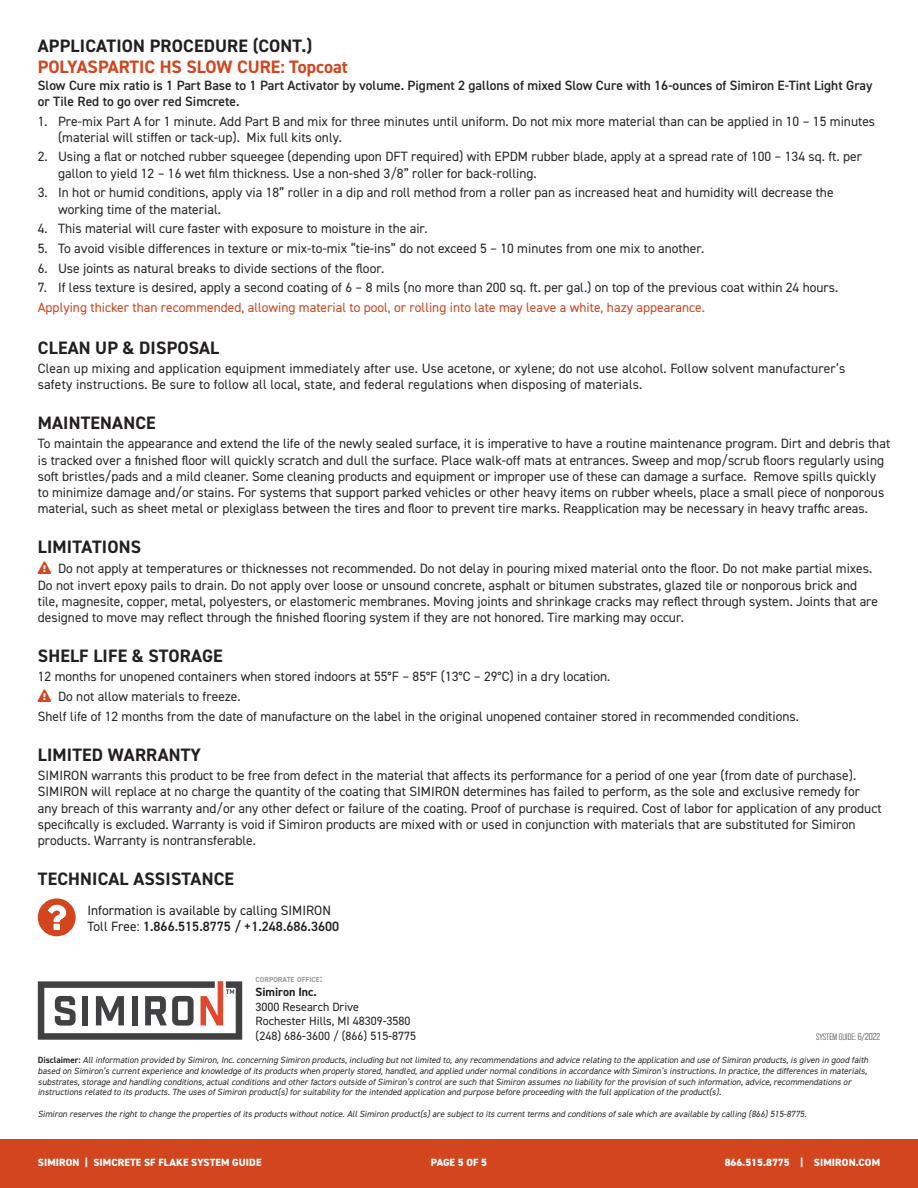
<style>
.page{position:relative;width:918px;height:1188px;background:#fff}
.page>*{position:absolute;margin:0;border:0;box-sizing:border-box;transform-origin:0 0}
.t1{font:700 18px "DIN2014";letter-spacing:.01em;color:#231f20}
.t2{font:700 18px "DIN2014";color:#d2451e}
.t3{font:13.5px/16.2px "DIN2014";color:#24272a}
.t4{font:600 13.5px/16.2px "DIN2014";color:#24272a}
.t5{font:13.5px "DIN2014";color:#d2451e}
.t6{font:13.5px/16.2px "DIN2014";color:#231f20}
.t7{font:12px/14.4px "DIN2014";color:#231f20}
.t8{font:700 12px "DIN2014";color:#231f20}
.t9{font:800 10.5px "DIN2014";letter-spacing:.01em;color:#fff}
.t10{font:9.15px "Bebas Neue Pro";color:#24272a}
.t11{font:italic 9px/10.8px "DIN2014";color:#24272a}
.t12{font:700 7.35px "DIN2014";color:#98989a}
.s1{color:#d2451e}
.s2{font-weight:600}
.s3{font-size:10.5px}
.s4{font-weight:700;font-style:normal}
.s5{font-size:10.05px}
</style>
<div class="page">
<div style="left:0;top:1139px;width:918px;height:49px;background:#d2451e"></div>
<svg style="left:38px;top:898px;width:38px;height:38px"></svg>
<svg style="left:38px;top:981px;width:204px;height:59px"></svg>
<h1 class="t1" style="left:38px;top:34px;width:276px">APPLICATION PROCEDURE (CONT.)</h1>
<h1 class="t2" style="left:38px;top:55px;width:311px">POLYASPARTIC HS SLOW CURE: Topcoat</h1>
<p class="t4" style="left:38px;top:77px;width:836px">Slow Cure mix ratio is 1 Part Base to 1 Part Activator by volume. Pigment 2 gallons of mixed Slow Cure with 16-ounces of Simiron E-Tint Light Gray or Tile Red to go over red Simcrete.</p>
<p class="t3" style="left:58px;top:113px;width:819px;text-indent:-20px">1. Pre-mix Part A for 1 minute. Add Part B and mix for three minutes until uniform. Do not mix more material than can be applied in 10 – 15 minutes (material will stiffen or tack-up). Mix full kits only.</p>
<p class="t3" style="left:58px;top:148px;width:805px;text-indent:-20px">2. Using a flat or notched rubber squeegee (depending upon DFT required) with EPDM rubber blade, apply at a spread rate of 100 – 134 sq. ft. per gallon to yield 12 – 16 wet film thickness. Use a non-shed 3/8” roller for back-rolling.</p>
<p class="t3" style="left:58px;top:184px;width:777px;text-indent:-20px">3. In hot or humid conditions, apply via 18” roller in a dip and roll method from a roller pan as increased heat and humidity will decrease the working time of the material.</p>
<p class="t3" style="left:38px;top:220px;width:391px">4. This material will cure faster with exposure to moisture in the air.</p>
<p class="t3" style="left:38px;top:240px;width:668px">5. To avoid visible differences in texture or mix-to-mix “tie-ins” do not exceed 5 – 10 minutes from one mix to another.</p>
<p class="t3" style="left:38px;top:260px;width:348px">6. Use joints as natural breaks to divide sections of the floor.</p>
<p class="t3" style="left:38px;top:279px;width:802px">7. If less texture is desired, apply a second coating of 6 – 8 mils (no more than 200 sq. ft. per gal.) on top of the previous coat within 24 hours.</p>
<p class="t5" style="left:38px;top:299px;width:669px">Applying thicker than recommended, allowing material to pool, or rolling into late may leave a white, hazy appearance.</p>
<h1 class="t1" style="left:38px;top:335px;width:183px">CLEAN UP &amp; DISPOSAL</h1>
<p class="t3" style="left:38px;top:360px;width:809px">Clean up mixing and application equipment immediately after use. Use acetone, or xylene; do not use alcohol. Follow solvent manufacturer’s safety instructions. Be sure to follow all local, state, and federal regulations when disposing of materials.</p>
<h1 class="t1" style="left:38px;top:411px;width:119px">MAINTENANCE</h1>
<p class="t3" style="left:38px;top:435px;width:854px">To maintain the appearance and extend the life of the newly sealed surface, it is imperative to have a routine maintenance program. Dirt and debris that is tracked over a finished floor will quickly scratch and dull the surface. Place walk-off mats at entrances. Sweep and mop/scrub floors regularly using soft bristles/pads and a mild cleaner. Some cleaning products and equipment or improper use of these can damage a surface. Remove spills quickly to minimize damage and/or stains. For systems that support parked vehicles or other heavy items on rubber wheels, place a small piece of nonporous material, such as sheet metal or plexiglass between the tires and floor to prevent tire marks. Reapplication may be necessary in heavy traffic areas.</p>
<h1 class="t1" style="left:38px;top:535px;width:105px">LIMITATIONS</h1>
<p class="t3" style="left:38px;top:560px;width:842px"><span class="s1">❑</span> Do not apply at temperatures or thicknesses not recommended. Do not delay in pouring mixed material onto the floor. Do not make partial mixes.<br>Do not invert epoxy pails to drain. Do not apply over loose or unsound concrete, asphalt or bitumen substrates, glazed tile or nonporous brick and tile, magnesite, copper, metal, polyesters, or elastomeric membranes. Moving joints and shrinkage cracks may reflect through system. Joints that are designed to move may reflect through the finished flooring system if they are not honored. Tire marking may occur.</p>
<h1 class="t1" style="left:38px;top:644px;width:186px">SHELF LIFE &amp; STORAGE</h1>
<p class="t3" style="left:38px;top:668px;width:574px">12 months for unopened containers when stored indoors at 55°F – 85°F (13°C – 29°C) in a dry location.</p>
<p class="t3" style="left:38px;top:686px;width:763px;line-height:19.6px"><span class="s1">❑</span> Do not allow materials to freeze.<br>Shelf life of 12 months from the date of manufacture on the label in the original unopened container stored in recommended conditions.</p>
<h1 class="t1" style="left:38px;top:743px;width:165px">LIMITED WARRANTY</h1>
<p class="t3" style="left:38px;top:767px;width:845px">SIMIRON warrants this product to be free from defect in the material that affects its performance for a period of one year (from date of purchase).<br>SIMIRON will replace at no charge the quantity of the coating that SIMIRON determines has failed to perform, as the sole and exclusive remedy for any breach of this warranty and/or any other defect or failure of the coating. Proof of purchase is required. Cost of labor for application of any product specifically is excluded. Warranty is void if Simiron products are mixed with or used in conjunction with materials that are substituted for Simiron products. Warranty is nontransferable.</p>
<h1 class="t1" style="left:38px;top:867px;width:198px">TECHNICAL ASSISTANCE</h1>
<p class="t6" style="left:87px;top:902px;width:253px">Information is available by calling SIMIRON<br>Toll Free: <span class="s2">1.866.515.8775 / +1.248.686.3600</span></p>
<p class="t12" style="left:256px;top:975px;width:68px">CORPORATE OFFICE<span class="s3">:</span></p>
<p class="t8" style="left:256px;top:984px;width:63px">Simiron Inc.</p>
<p class="t7" style="left:256px;top:999px;width:162px">3000 Research Drive<br>Rochester Hills, MI 48309-3580 (248) 686-3600 / (866) 515-8775</p>
<p class="t11" style="left:38px;top:1054px;width:834px"><span class="s4">D i s c l a i m e r :</span> Allinformation provided by Simiron,Inc.concerning Simiron products,including butnotlimited to,any recommendations and advice relating to the application and use ofSimiron products,is given in good faith based on Simiron’s currentexperience and knowledge ofits products when properly stored,handled,and applied undernormalconditions in accordance with Simiron’s instructions.In practice,the differences in materials, substrates,storage and handling conditions,actualconditions and otherfactors outside ofSimiron’s controlare such thatSimiron assumes no liability forthe provision ofsuch information,advice,recommendations or instructions related to its products.The uses ofSimiron product(s)forsuitability forthe intended application and purpose before proceeding with the fullapplication ofthe product(s).</p>
<p class="t11" style="left:38px;top:1108px;width:772px">Simiron reserves the rightto change the properties ofits products withoutnotice.AllSimiron product(s)are subjectto its currentterms and conditions ofsale which are available by calling (866)515-8775.</p>
<p class="t10" style="left:816px;top:1032px;width:66px">SYSTEM GUIDE: <span class="s5">6/2022</span></p>
<p class="t9" style="left:38px;top:1156px;width:225px">SIMIRON | SIMCRETE SF FLAKE SYSTEM GUIDE</p>
<p class="t9" style="left:431px;top:1156px;width:58px">PAGE 5 OF 5</p>
<p class="t9" style="left:725px;top:1156px;width:157px">866.515.8775 | SIMIRON.COM</p>
</div>
